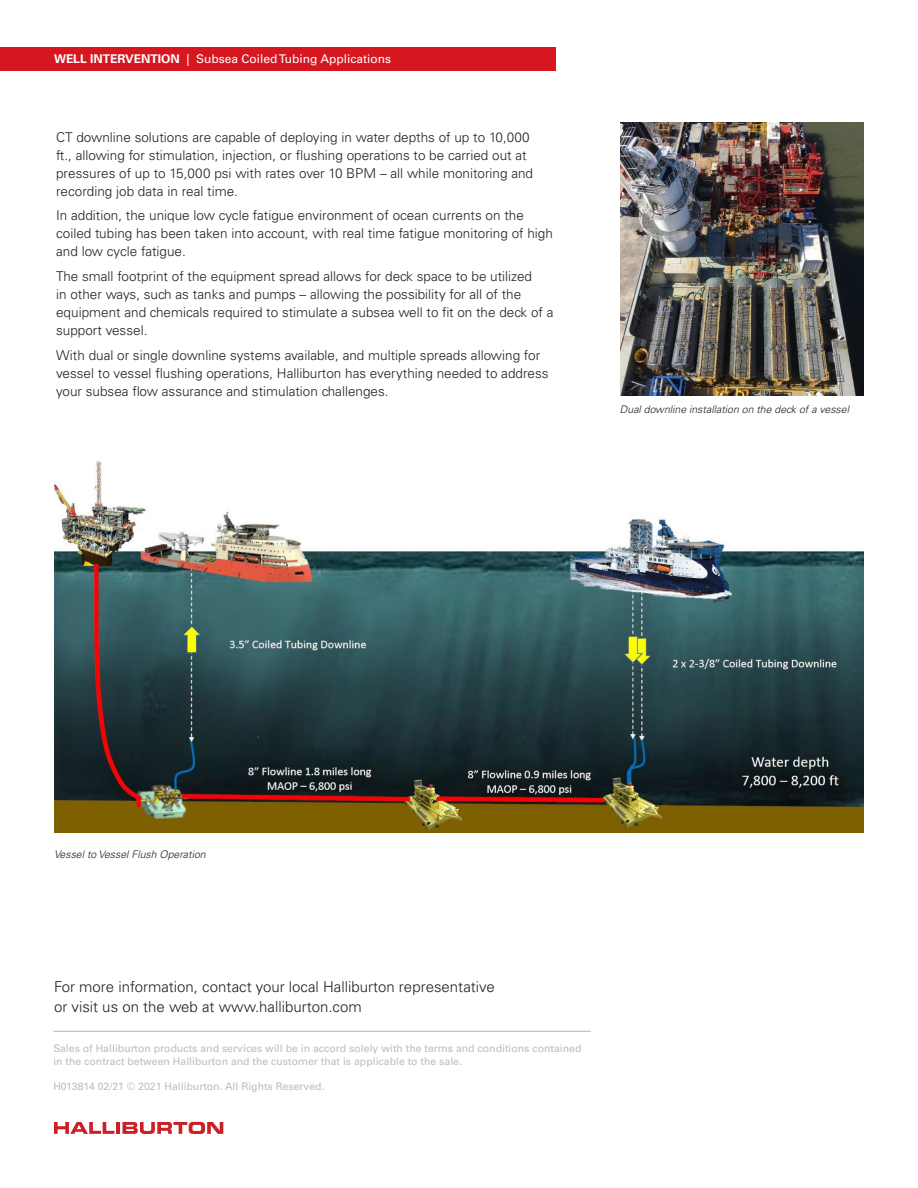
<style>
.page{position:relative;width:918px;height:1188px;background:#fff}
.page>*{position:absolute;margin:0;border:0;box-sizing:border-box;transform-origin:0 0}
.t1{font:300 15px/19.5px "Univers LT Std";color:#231f20}
.Body{font:300 13.5px/18px "Univers LT Std";color:#231f20}
.t2{font:12px "Univers LT Std";color:#fff}
.t3{font:700 12px "Univers LT Std";color:#fff}
.t4{font:10.5px/12.6px "Univers LT Std";color:#bcbdc0}
.t5{font:italic 300 10.5px "Univers LT Std";color:#231f20}
.s1{font-weight:700}
</style>
<div class="page">
<img style="left:54px;top:461px;width:810px;height:372px">
<img style="left:620px;top:122px;width:244px;height:274px">
<div style="left:0;top:47px;width:555px;height:23px;background:#d7171f"></div>
<hr style="left:53px;top:1031px;width:538px;height:1px;background:#bcbdc0">
<svg style="left:54px;top:1122px;width:60px;height:12px"></svg>
<hr style="left:116px;top:1122px;width:4px;height:12px;background:#cd2026">
<svg style="left:122px;top:1122px;width:101px;height:12px"></svg>
<p class="t2" style="left:54px;top:51px;width:313px"><span class="s1">WELL INTERVENTION</span> | Level 2 Capability (if applicable)</p>
<p class="t2" style="left:186px;top:51px;width:206px">| Subsea Coiled Tubing Applications</p>
<p class="t3" style="left:54px;top:51px;width:119px">LEVEL 1 CAPABILITY</p>
<p class="Body" style="left:56px;top:128px;width:478px">CT downline solutions are capable of deploying in water depths of up to 10,000 ft., allowing for stimulation, injection, or flushing operations to be carried out at pressures of up to 15,000 psi with rates over 10 BPM – all while monitoring and recording job data in real time.</p>
<p class="Body" style="left:56px;top:207px;width:498px">In addition, the unique low cycle fatigue environment of ocean currents on the coiled tubing has been taken into account, with real time fatigue monitoring of high and low cycle fatigue.</p>
<p class="Body" style="left:56px;top:267px;width:499px">The small footprint of the equipment spread allows for deck space to be utilized<br>in other ways, such as tanks and pumps – allowing the possibility for all of the equipment and chemicals required to stimulate a subsea well to fit on the deck of a support vessel.</p>
<p class="Body" style="left:56px;top:346px;width:494px">With dual or single downline systems available, and multiple spreads allowing for vessel to vessel flushing operations, Halliburton has everything needed to address your subsea flow assurance and stimulation challenges.</p>
<p class="t5" style="left:620px;top:403px;width:231px">Dual downline installation on the deck of a vessel</p>
<p class="t5" style="left:54px;top:847px;width:153px">Vessel to Vessel Flush Operation</p>
<p class="t1" style="left:54px;top:977px;width:442px">For more information, contact your local Halliburton representative or visit us on the web at www.halliburton.com</p>
<p class="t4" style="left:53px;top:1042px;width:530px">Sales of Halliburton products and services will be in accord solely with the terms and conditions contained in the contract between Halliburton and the customer that is applicable to the sale.</p>
<p class="t4" style="left:53px;top:1080px;width:273px">H013814 02/21 © 2021 Halliburton. All Rights Reserved.</p>
</div>
